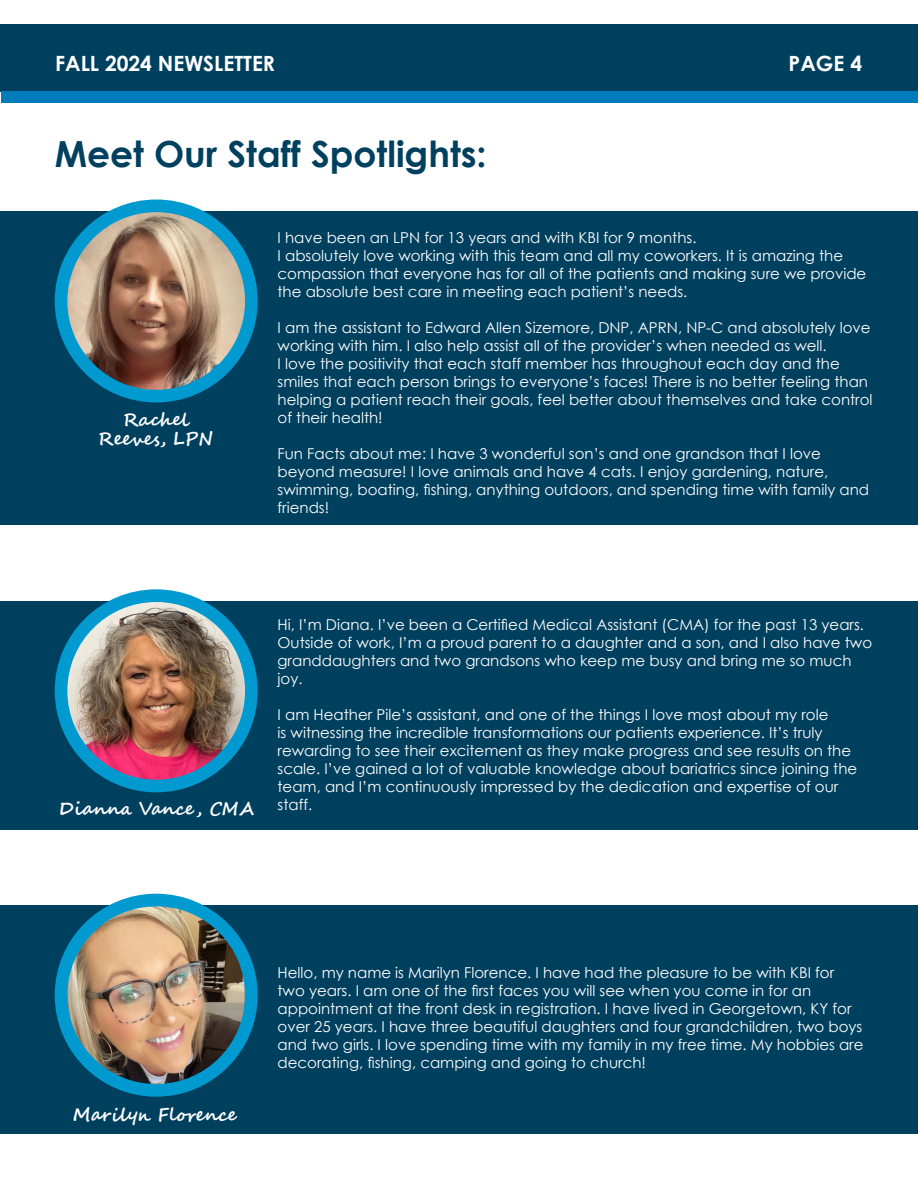
<style>
.page{position:relative;width:918px;height:1188px;background:#fff}
.page>*{position:absolute;margin:0;border:0;box-sizing:border-box;transform-origin:0 0}
.t1{font:700 36px "Century Gothic";color:#00405f}
.t2{font:700 21px "Century Gothic";color:#fff}
.t3{font:700 18px "Segoe Script";color:#fff}
.t4{font:15px/18px "Century Gothic";color:#fff}
</style>
<div class="page">
<div style="left:0;top:25px;width:918px;height:67px;background:#00405f"></div>
<div style="left:1px;top:92px;width:917px;height:11px;background:#007bbb"></div>
<div style="left:0;top:212px;width:918px;height:313px;background:#00405f"></div>
<div style="left:55px;top:200px;width:203px;height:202px;background:#009ad0;border-radius:50%"></div>
<img style="left:67px;top:212px;width:178px;height:178px;border-radius:89px">
<div style="left:0;top:602px;width:918px;height:228px;background:#00405f"></div>
<div style="left:55px;top:589px;width:203px;height:203px;background:#009ad0;border-radius:50%"></div>
<img style="left:67px;top:602px;width:178px;height:178px;border-radius:89px">
<div style="left:0;top:906px;width:918px;height:228px;background:#00405f"></div>
<div style="left:55px;top:894px;width:203px;height:203px;background:#009ad0;border-radius:50%"></div>
<img style="left:67px;top:906px;width:178px;height:178px;border-radius:89px">
<p class="t2" style="left:55px;top:48px;width:222px">FALL 2024 NEWSLETTER</p>
<p class="t2" style="left:789px;top:48px;width:75px">PAGE 4</p>
<p class="t1" style="left:55px;top:127px;width:434px">Meet Our Staff Spotlights:</p>
<p class="t3" style="left:123px;top:405px;width:68px">Rachel</p>
<p class="t3" style="left:98px;top:425px;width:117px">Reeves, LPN</p>
<p class="t4" style="left:278px;top:228px;width:420px">I have been an LPN for 13 years and with KBI for 9 months.</p>
<p class="t4" style="left:278px;top:246px;width:590px">I absolutely love working with this team and all my coworkers. It is amazing the compassion that everyone has for all of the patients and making sure we provide the absolute best care in meeting each patient’s needs.</p>
<p class="t4" style="left:278px;top:318px;width:595px">I am the assistant to Edward Allen Sizemore, DNP, APRN, NP-C and absolutely love working with him. I also help assist all of the provider’s when needed as well.</p>
<p class="t4" style="left:278px;top:354px;width:597px">I love the positivity that each staff member has throughout each day and the smiles that each person brings to everyone’s faces! There is no better feeling than helping a patient reach their goals, feel better about themselves and take control of their health!</p>
<p class="t4" style="left:278px;top:444px;width:593px">Fun Facts about me: I have 3 wonderful son’s and one grandson that I love beyond measure! I love animals and have 4 cats. I enjoy gardening, nature, swimming, boating, fishing, anything outdoors, and spending time with family and friends!</p>
<p class="t3" style="left:58px;top:794px;width:197px">Dianna Vance , CMA</p>
<p class="t4" style="left:278px;top:616px;width:596px">Hi, I’m Diana. I’ve been a Certified Medical Assistant (CMA) for the past 13 years.<br>Outside of work, I’m a proud parent to a daughter and a son, and I also have two granddaughters and two grandsons who keep me busy and bring me so much joy.</p>
<p class="t4" style="left:278px;top:706px;width:581px">I am Heather Pile’s assistant, and one of the things I love most about my role<br>is witnessing the incredible transformations our patients experience. It’s truly rewarding to see their excitement as they make progress and see results on the scale. I’ve gained a lot of valuable knowledge about bariatrics since joining the team, and I’m continuously impressed by the dedication and expertise of our staff.</p>
<p class="t3" style="left:73px;top:1100px;width:165px">Marilyn Florence</p>
<p class="t4" style="left:278px;top:963px;width:588px">Hello, my name is Marilyn Florence. I have had the pleasure to be with KBI for two years. I am one of the first faces you will see when you come in for an appointment at the front desk in registration. I have lived in Georgetown, KY for over 25 years. I have three beautiful daughters and four grandchildren, two boys and two girls. I love spending time with my family in my free time. My hobbies are decorating, fishing, camping and going to church!</p>
</div>
